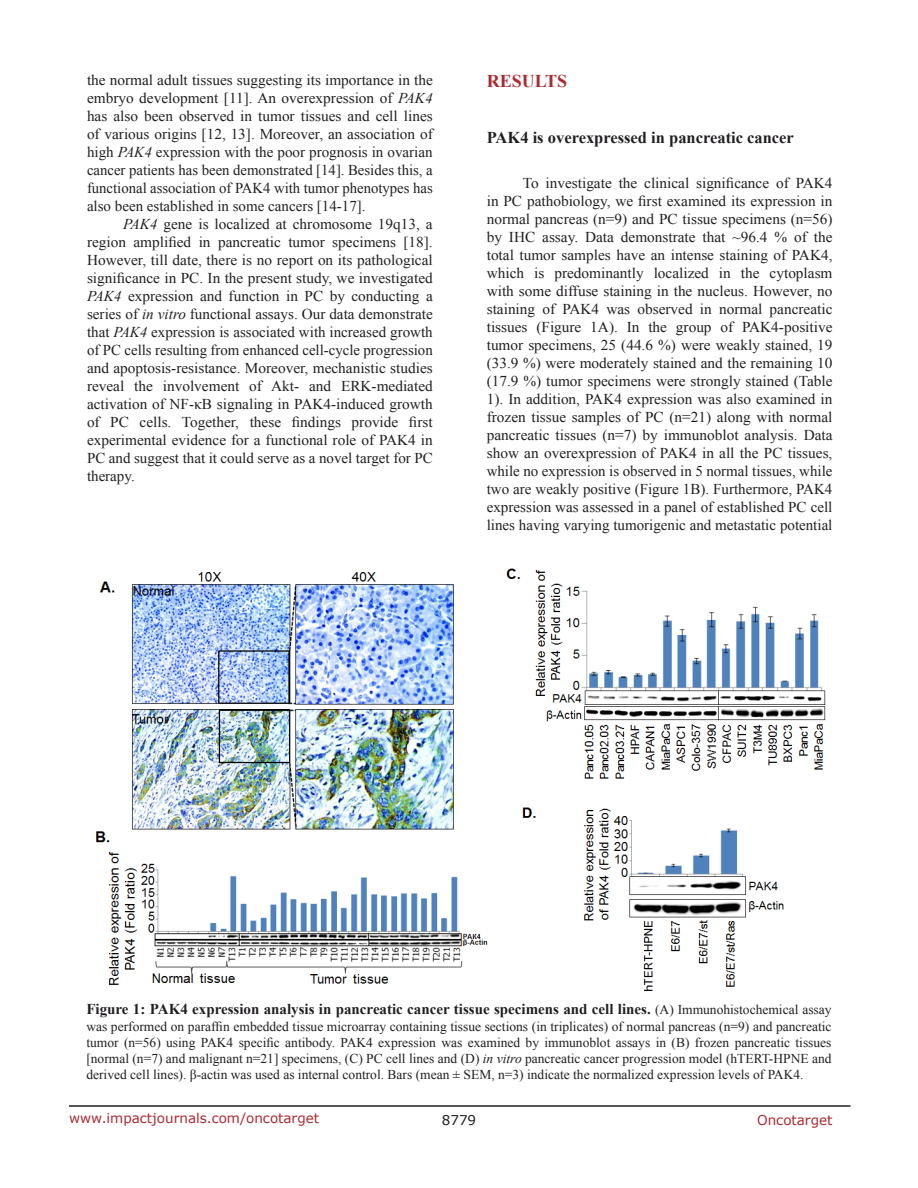
<style>
.page{position:relative;width:918px;height:1188px;background:#fff}
.page>*{position:absolute;margin:0;border:0;box-sizing:border-box;transform-origin:0 0}
.Heading{font:700 18px "Times New Roman";color:#ac2b31}
.SubHeading{font:700 16.5px "Times New Roman";color:#221f22}
.BodyText{font:15px/18px "Times New Roman";color:#221f22;text-align:justify}
.FigureText{font:700 15px "Times New Roman";color:#221f22}
.FigureText-2{font:13.5px/16.2px "Times New Roman";color:#221f22;text-align:justify}
.t1{font:13.5px "Verdana";color:#ac2b31}
.t2{font:13.5px "Verdana";color:#221f22}
.s1{font-style:italic}
.s2{font-weight:400;font-size:13.5px}
</style>
<div class="page">
<hr style="left:69px;top:1105px;width:781px;height:2px;background:#231f20">
<img style="left:95px;top:572px;width:393px;height:413px">
<img style="left:506px;top:568px;width:320px;height:423px">
<p class="BodyText" style="left:87px;top:71px;width:347px">the normal adult tissues suggesting its importance in the embryo development [11]. An overexpression of <span class="s1">PAK4 </span>has also been observed in tumor tissues and cell lines of various origins [12, 13]. Moreover, an association of high <span class="s1">PAK4</span> expression with the poor prognosis in ovarian cancer patients has been demonstrated [14]. Besides this, a functional association of PAK4 with tumor phenotypes has also been established in some cancers [14-17].</p>
<p class="BodyText" style="left:87px;top:215px;width:347px;text-indent:36px"><span class="s1">PAK4</span> gene is localized at chromosome 19q13, a region amplified in pancreatic tumor specimens [18].<br>However, till date, there is no report on its pathological significance in PC. In the present study, we investigated <span class="s1">PAK4</span> expression and function in PC by conducting a series of <span class="s1">in vitro</span> functional assays. Our data demonstrate that <span class="s1">PAK4</span> expression is associated with increased growth of PC cells resulting from enhanced cell-cycle progression and apoptosis-resistance. Moreover, mechanistic studies reveal the involvement of Akt- and ERK-mediated activation of NF-κB signaling in PAK4-induced growth of PC cells. Together, these findings provide first experimental evidence for a functional role of PAK4 in PC and suggest that it could serve as a novel target for PC therapy.</p>
<p class="Heading" style="left:487px;top:69px;width:82px">RESULTS</p>
<p class="SubHeading" style="left:487px;top:126px;width:309px">PAK4 is overexpressed in pancreatic cancer</p>
<p class="BodyText" style="left:487px;top:174px;width:347px;text-indent:36px">To investigate the clinical significance of PAK4 in PC pathobiology, we first examined its expression in normal pancreas (n=9) and PC tissue specimens (n=56) by IHC assay. Data demonstrate that ~96.4 % of the total tumor samples have an intense staining of PAK4, which is predominantly localized in the cytoplasm with some diffuse staining in the nucleus. However, no staining of PAK4 was observed in normal pancreatic tissues (Figure 1A). In the group of PAK4-positive tumor specimens, 25 (44.6 %) were weakly stained, 19 (33.9 %) were moderately stained and the remaining 10 (17.9 %) tumor specimens were strongly stained (Table 1). In addition, PAK4 expression was also examined in frozen tissue samples of PC (n=21) along with normal pancreatic tissues (n=7) by immunoblot analysis. Data show an overexpression of PAK4 in all the PC tissues, while no expression is observed in 5 normal tissues, while two are weakly positive (Figure 1B). Furthermore, PAK4 expression was assessed in a panel of established PC cell lines having varying tumorigenic and metastatic potential</p>
<p class="FigureText" style="left:86px;top:999px;width:747px">Figure 1: PAK4 expression analysis in pancreatic cancer tissue specimens and cell lines. <span class="s2">(A) Immunohistochemical assay</span></p>
<p class="FigureText-2" style="left:86px;top:1018px;width:747px">was performed on paraffin embedded tissue microarray containing tissue sections (in triplicates) of normal pancreas (n=9) and pancreatic tumor (n=56) using PAK4 specific antibody. PAK4 expression was examined by immunoblot assays in (B) frozen pancreatic tissues [normal (n=7) and malignant n=21] specimens, (C) PC cell lines and (D) <span class="s1">in vitro</span> pancreatic cancer progression model (hTERT-HPNE and derived cell lines). β-actin was used as internal control. Bars (mean ± SEM, n=3) indicate the normalized expression levels of PAK4.</p>
<p class="t1" style="left:69px;top:1109px;width:252px">www.impactjournals.com/oncotarget</p>
<p class="t2" style="left:442px;top:1111px;width:36px">8779</p>
<p class="t1" style="left:757px;top:1111px;width:77px">Oncotarget</p>
</div>
